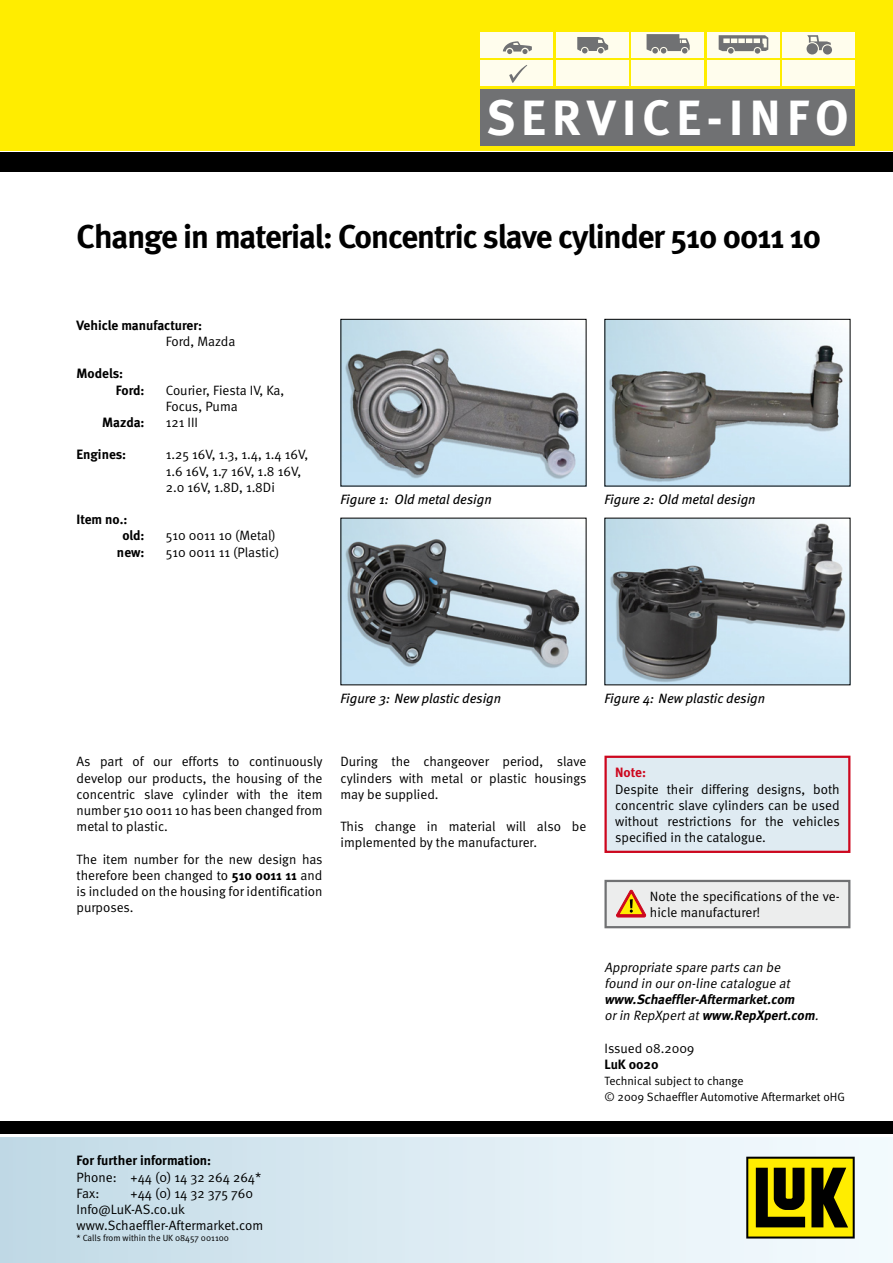
<style>
.page{position:relative;width:893px;height:1263px;background:#fff}
.page>*{position:absolute;margin:0;border:0;box-sizing:border-box;transform-origin:0 0}
.t1{font:700 49.5px "Meta";letter-spacing:.13em;color:#fff}
.t2{font:700 33px "Meta";letter-spacing:-.03em;color:#000}
.t3{font:13.5px/16.2px "Meta Normal";color:#000}
.t4{font:italic 13.5px "Meta";color:#000}
.t5{font:700 13.5px/16.2px "Meta";color:#000}
.t6{font:italic 700 13.5px/16.2px "Meta";color:#000}
.t7{font:italic 13.5px/16.2px "Meta Normal";color:#000}
.t8{font:700 13.5px "Meta";color:#cd071e}
.t9{font:12px/16.2px "Meta Normal";color:#000}
.t10{font:9px "Meta Normal";color:#000}
.s1{font-family:"Meta";font-weight:700}
.s2{font-family:"Meta Normal";font-weight:400}
</style>
<div class="page">
<img style="left:342px;top:321px;width:242px;height:163px">
<div style="left:340px;top:319px;width:246px;height:167px;border:1px solid #000"></div>
<img style="left:606px;top:321px;width:242px;height:163px">
<div style="left:604px;top:319px;width:246px;height:167px;border:1px solid #000"></div>
<div style="left:606px;top:881px;width:243px;height:46px;background:#eceded"></div>
<div style="left:604px;top:880px;width:246px;height:48px;border:2px solid #707173"></div>
<svg style="left:616px;top:890px;width:30px;height:27px"></svg>
<img style="left:342px;top:520px;width:242px;height:163px">
<img style="left:606px;top:520px;width:242px;height:163px">
<div style="left:606px;top:757px;width:243px;height:95px;background:#dfebf2"></div>
<div style="left:604px;top:756px;width:246px;height:97px;border:2px solid #cd071e"></div>
<div style="left:0;top:1137px;width:893px;height:126px;background:linear-gradient(to right,#c2dae6,#f7fcff)"></div>
<div style="left:0;top:1121px;width:893px;height:13px;background:#000"></div>
<div style="left:0;top:152px;width:893px;height:19px;background:#000"></div>
<div style="left:0;top:0;width:893px;height:150px;background:#ffed00"></div>
<div style="left:480px;top:61px;width:73px;height:25px;background:#fffded"></div>
<div style="left:556px;top:61px;width:72px;height:25px;background:#fffded"></div>
<div style="left:631px;top:61px;width:73px;height:25px;background:#fffded"></div>
<div style="left:707px;top:61px;width:72px;height:25px;background:#fffded"></div>
<div style="left:782px;top:61px;width:73px;height:25px;background:#fffded"></div>
<div style="left:480px;top:32px;width:73px;height:25px;background:#fffded"></div>
<div style="left:556px;top:32px;width:72px;height:25px;background:#fffded"></div>
<div style="left:631px;top:32px;width:73px;height:25px;background:#fffded"></div>
<div style="left:707px;top:32px;width:72px;height:25px;background:#fffded"></div>
<div style="left:782px;top:32px;width:73px;height:25px;background:#fffded"></div>
<svg style="left:746px;top:1157px;width:109px;height:81px;background:#837901"></svg>
<svg style="left:503px;top:41px;width:29px;height:13px"></svg>
<svg style="left:577px;top:37px;width:31px;height:16px"></svg>
<svg style="left:647px;top:34px;width:43px;height:20px"></svg>
<svg style="left:719px;top:35px;width:49px;height:19px"></svg>
<svg style="left:806px;top:35px;width:26px;height:20px"></svg>
<div style="left:480px;top:89px;width:375px;height:57px;background:#707173"></div>
<svg style="left:509px;top:65px;width:18px;height:18px"></svg>
<h1 class="t1" style="left:486px;top:86px;width:364px">SERVICE-INFO</h1>
<h2 class="t2" style="left:77px;top:215px;width:746px">Change in material: Concentric slave cylinder 510 0011 10</h2>
<p class="t5" style="left:77px;top:317px;width:127px">Vehicle manufacturer:</p>
<p class="t3" style="left:166px;top:333px;width:71px">Ford, Mazda</p>
<p class="t5" style="left:116px;top:365px;width:30px;text-indent:-39px">Models:<br>Ford:</p>
<p class="t3" style="left:166px;top:382px;width:120px">Courier, Fiesta IV, Ka,<br>Focus, Puma</p>
<p class="t5" style="left:102px;top:414px;width:44px">Mazda:</p>
<p class="t3" style="left:166px;top:414px;width:34px">121 III</p>
<p class="t5" style="left:77px;top:446px;width:51px">Engines:</p>
<p class="t3" style="left:166px;top:446px;width:144px">1.25 16V, 1.3, 1.4, 1.4 16V,<br>1.6 16V, 1.7 16V, 1.8 16V,<br>2.0 16V, 1.8D, 1.8Di</p>
<p class="t5" style="left:122px;top:511px;width:24px;text-indent:-46px">Item no.: old:</p>
<p class="t3" style="left:166px;top:527px;width:112px">510 0011 10 (Metal)</p>
<p class="t5" style="left:117px;top:543px;width:29px">new:</p>
<p class="t3" style="left:166px;top:544px;width:115px">510 0011 11 (Plastic)</p>
<p class="t4" style="left:340px;top:490px;width:153px">Figure 1: Old metal design</p>
<p class="t4" style="left:604px;top:490px;width:153px">Figure 2: Old metal design</p>
<p class="t4" style="left:340px;top:689px;width:162px">Figure 3: New plastic design</p>
<p class="t4" style="left:604px;top:689px;width:162px">Figure 4: New plastic design</p>
<p class="t3" style="left:77px;top:753px;width:248px;text-align:justify">As part of our efforts to continuously develop our products, the housing of the concentric slave cylinder with the item number 510 0011 10 has been changed from metal to plastic.</p>
<p class="t3" style="left:77px;top:851px;width:248px;text-align:justify">The item number for the new design has therefore been changed to <span class="s1">510 0011 11</span> and is included on the housing for identification purposes.</p>
<p class="t3" style="left:340px;top:753px;width:248px;text-align:justify">During the changeover period, slave cylinders with metal or plastic housings may be supplied.</p>
<p class="t3" style="left:340px;top:818px;width:247px">This change in material will also be implemented by the manufacturer.</p>
<p class="t8" style="left:615px;top:764px;width:32px">Note:</p>
<p class="t3" style="left:615px;top:780px;width:226px;text-align:justify">Despite their differing designs, both concentric slave cylinders can be used without restrictions for the vehicles specified in the catalogue.</p>
<p class="t3" style="left:650px;top:888px;width:191px">Note the specifications of the ve&shy;hicle manufacturer!</p>
<p class="t7" style="left:604px;top:959px;width:190px">Appropriate spare parts can be found in ouron-line catalogue at</p>
<p class="t6" style="left:604px;top:991px;width:218px">www.Schaeffler-Aftermarket.com <span class="s2">orin RepXpertat</span>www.RepXpert.com<span class="s2">.</span></p>
<p class="t3" style="left:604px;top:1040px;width:92px">Issued 08.2009</p>
<p class="t5" style="left:604px;top:1056px;width:56px">LuK 0020</p>
<p class="t9" style="left:604px;top:1073px;width:242px">Technical subject to change<br>© 2009 Schaeffler Automotive Aftermarket oHG</p>
<p class="t5" style="left:77px;top:1152px;width:136px">For further information:</p>
<p class="t3" style="left:77px;top:1169px;width:186px">Phone: +44 (0) 14 32 264 264*<br>Fax:</p>
<p class="t3" style="left:77px;top:1185px;width:188px;text-indent:54px">+44 (0) 14 32 375 760<br>Info@LuK-AS.co.uk www.Schaeffler-Aftermarket.com</p>
<p class="t10" style="left:77px;top:1233px;width:154px">* Calls from within the UK 08457 001100</p>
</div>
